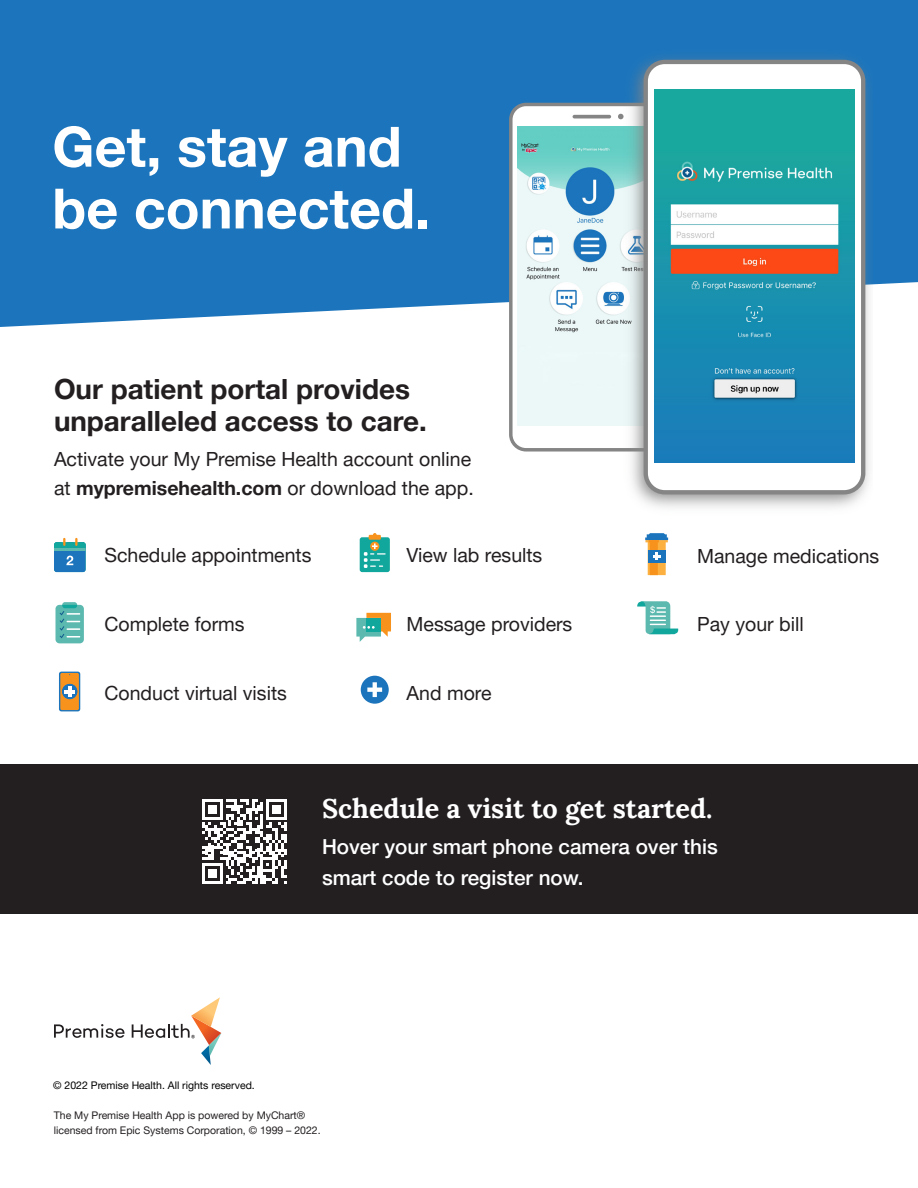
<style>
.page{position:relative;width:918px;height:1188px;background:#fff}
.page>*{position:absolute;margin:0;border:0;box-sizing:border-box;transform-origin:0 0}
.t1{font:700 55.65px/61.8px "Helvetica Neue LT Pro";color:#fff}
.t2{font:700 27.75px/31.5px "Helvetica Neue LT Pro";color:#231f20}
.t3{font:700 27px "Lora";color:#fff}
.t4{font:500 20.7px/30.3px "Helvetica Neue LT Pro";color:#fff}
.t5{font:19.5px/28.5px "Helvetica Neue LT Pro";color:#231f20}
.t6{font:10.5px/15px "Helvetica Neue LT Pro";color:#231f20}
.t7{font:10.5px "Helvetica Neue LT Pro";color:#000}
.s1{font-weight:700}
</style>
<div class="page">
<div style="left:0;top:764px;width:918px;height:149px;background:#231f20"></div>
<div style="left:0;top:0;width:918px;height:327px;background:#1c75bc"></div>
<svg style="left:509px;top:103px;width:82px;height:349px"></svg>
<hr style="left:573px;top:115px;width:38px;height:3px;background:#858585;border-radius:2px">
<img style="left:518px;top:126px;width:73px;height:300px">
<img style="left:591px;top:42px;width:282px;height:466px">
<svg style="left:644px;top:60px;width:221px;height:434px"></svg>
<img style="left:655px;top:89px;width:199px;height:373px">
<svg style="left:637px;top:601px;width:42px;height:33px"></svg>
<div style="left:361px;top:676px;width:28px;height:28px;background:#1c75bc;border-radius:50%"></div>
<svg style="left:367px;top:682px;width:15px;height:15px"></svg>
<svg style="left:202px;top:799px;width:85px;height:84px"></svg>
<svg style="left:54px;top:1024px;width:70px;height:14px"></svg>
<svg style="left:132px;top:997px;width:89px;height:68px"></svg>
<svg style="left:54px;top:538px;width:32px;height:34px"></svg>
<div style="left:56px;top:605px;width:28px;height:38px;background:#5cb9af;border-radius:4px"></div>
<div style="left:62px;top:602px;width:15px;height:6px;background:#5cb9af;border-radius:3px"></div>
<svg style="left:60px;top:605px;width:20px;height:33px"></svg>
<div style="left:59px;top:672px;width:21px;height:39px;background:#1c75bc;border-radius:2px"></div>
<div style="left:60px;top:673px;width:19px;height:37px;background:#f7931d;border-radius:2px"></div>
<div style="left:62px;top:684px;width:15px;height:15px;background:#1c75bc;border-radius:50%"></div>
<svg style="left:72px;top:684px;width:5px;height:15px"></svg>
<svg style="left:64px;top:686px;width:11px;height:11px"></svg>
<div style="left:360px;top:537px;width:30px;height:35px;background:#12a79d;border-radius:2px"></div>
<svg style="left:364px;top:533px;width:22px;height:35px"></svg>
<svg style="left:645px;top:533px;width:23px;height:42px"></svg>
<svg style="left:356px;top:613px;width:35px;height:29px"></svg>
<p class="t1" style="left:52px;top:115px;width:380px">Get, stay and be connected.</p>
<p class="t2" style="left:54px;top:373px;width:374px">Our patient portal provides unparalleled access to care.</p>
<p class="t5" style="left:54px;top:445px;width:421px">Activate your My Premise Health account online at <span class="s1">mypremisehealth.com</span> or download the app.</p>
<p class="t5" style="left:105px;top:540px;width:208px">Schedule appointments</p>
<p class="t5" style="left:407px;top:541px;width:137px">View lab results</p>
<p class="t5" style="left:105px;top:609px;width:142px">Complete forms</p>
<p class="t5" style="left:407px;top:609px;width:167px">Message providers</p>
<p class="t5" style="left:105px;top:678px;width:184px">Conduct virtual visits</p>
<p class="t5" style="left:407px;top:678px;width:86px">And more</p>
<p class="t5" style="left:697px;top:541px;width:184px">Manage medications</p>
<p class="t5" style="left:697px;top:610px;width:108px">Pay your bill</p>
<p class="t3" style="left:322px;top:788px;width:392px">Schedule a visit to get started.</p>
<p class="t4" style="left:322px;top:832px;width:397px">Hover your smart phone camera over this smart code to register now.</p>
<p class="t7" style="left:53px;top:1078px;width:203px">© 2022 Premise Health. All rights reserved.</p>
<p class="t6" style="left:54px;top:1108px;width:268px">The My Premise Health App is powered by MyChart® licensed from Epic Systems Corporation, © 1999 – 2022.</p>
</div>
